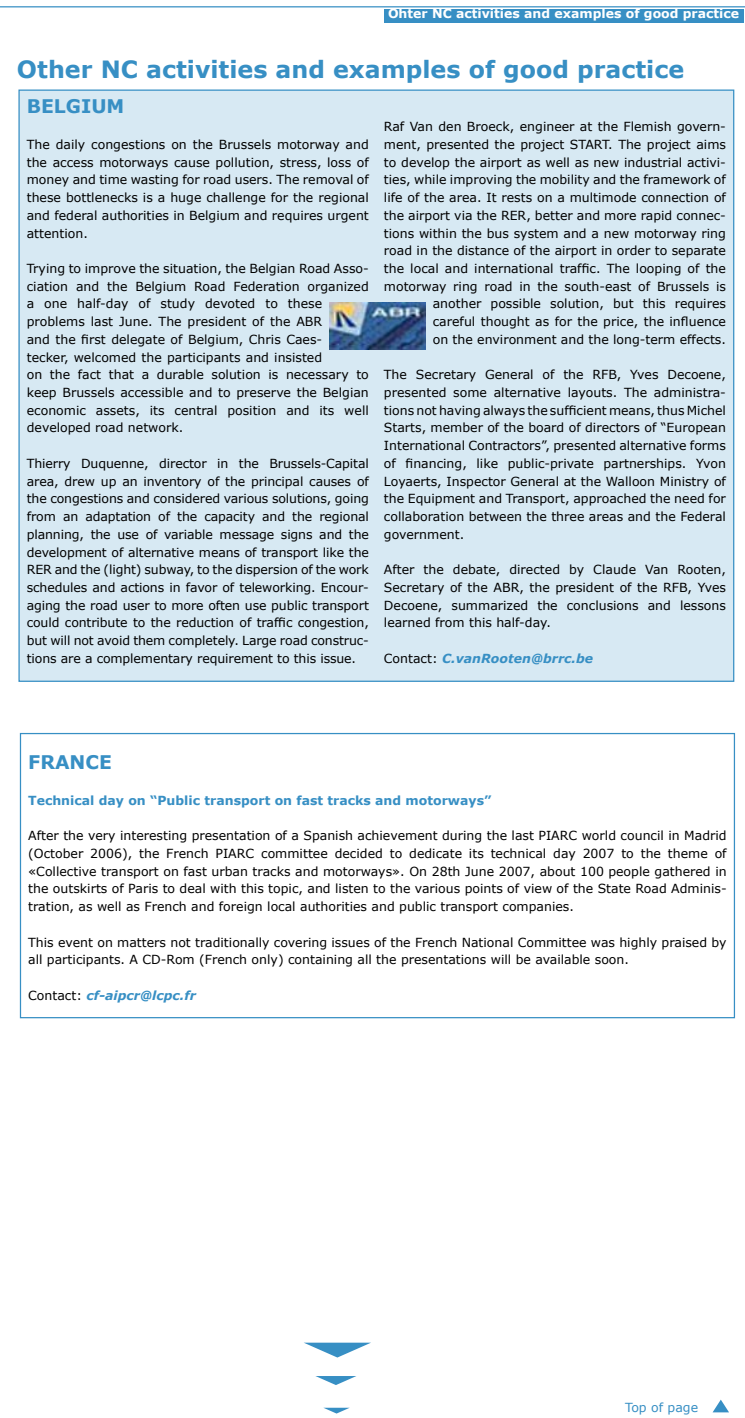
<style>
.page{position:relative;width:745px;height:1418px;background:#fff}
.page>*{position:absolute;margin:0;border:0;box-sizing:border-box;transform-origin:0 0}
.NC_News__Events_and_Activities{font:700 23.75px "Verdana";color:#378fc4}
.liens{font:700 18.75px "Verdana";color:#378fc4}
.Texte_courant{font:12.5px/17.8px "Verdana";color:#000;text-align:justify}
.Texte_courant-2{font:700 12.5px "Verdana";color:#378fc4}
.Texte_courant-3{font:italic 700 12.5px "Verdana";color:#378fc4}
.NC_News__Events_and_Activities-2{font:700 12.5px "Verdana";color:#fff}
.NC_News__Events_and_Activities-3{font:12.5px "Verdana";color:#378fc4}
.s1{font-weight:400;font-style:normal;color:#000}
</style>
<div class="page">
<svg style="left:713px;top:1399px;width:15px;height:13px"></svg>
<div style="left:19px;top:90px;width:714px;height:591px;background:#d7e9f3"></div>
<div style="left:384px;top:9px;width:358px;height:13px;background:#378fc4"></div>
<img style="left:329px;top:302px;width:96px;height:48px">
<hr style="left:0;top:6px;width:744px;height:1px;background:#378fc4">
<svg style="left:304px;top:1342px;width:67px;height:15px"></svg>
<svg style="left:315px;top:1376px;width:41px;height:8px"></svg>
<svg style="left:323px;top:1407px;width:26px;height:6px"></svg>
<p class="NC_News__Events_and_Activities-2" style="left:388px;top:6px;width:352px">Ohter NC activities and examples of good practice</p>
<p class="NC_News__Events_and_Activities" style="left:17px;top:55px;width:668px">Other NC activities and examples of good practice</p>
<p class="liens" style="left:27px;top:95px;width:99px">BELGIUM</p>
<p class="Texte_courant" style="left:27px;top:135px;width:343px">The daily congestions on the Brussels motorway and the access motorways cause pollution, stress, loss of money and time wasting for road users. The removal of these bottlenecks is a huge challenge for the regional and federal authorities in Belgium and requires urgent attention.</p>
<p class="Texte_courant" style="left:27px;top:259px;width:343px;text-align:left">Trying to improve the situation, the Belgian Road Asso&shy;ciation and the Belgium Road Federation organized a one half-day of study devoted to these problems last June. The president of the ABR<br>and the first delegate of Belgium, Chris Caes-<br>tecker, welcomed the participants and insisted<br>on the fact that a durable solution is necessary to keep Brussels accessible and to preserve the Belgian economic assets, its central position and its well developed road network.</p>
<p class="Texte_courant" style="left:27px;top:454px;width:343px">Thierry Duquenne, director in the Brussels-Capital area, drew up an inventory of the principal causes of the congestions and considered various solutions, going from an adaptation of the capacity and the regional planning, the use of variable message signs and the development of alternative means of transport like the RER and the (light) subway, to the dispersion of the work schedules and actions in favor of teleworking. Encour&shy;aging the road user to more often use public transport could contribute to the reduction of traffic congestion, but will not avoid them completely. Large road construc&shy;tions are a complementary requirement to this issue.</p>
<p class="Texte_courant" style="left:383px;top:117px;width:343px;text-align:right">Raf Van den Broeck, engineer at the Flemish govern&shy;ment, presented the project START. The project aims to develop the airport as well as new industrial activi&shy;ties, while improving the mobility and the framework of life of the area. It rests on a multimode connection of the airport via the RER, better and more rapid connec&shy;tions within the bus system and a new motorway ring road in the distance of the airport in order to separate the local and international traffic. The looping of the motorway ring road in the south-east of Brussels is another possible solution, but this requires<br>careful thought as for the price, the influence<br>on the environment and the long-term effects.</p>
<p class="Texte_courant" style="left:383px;top:365px;width:343px">The Secretary General of the RFB, Yves Decoene, presented some alternative layouts. The administra&shy;tions not having always the sufficient means, thus Michel Starts, member of the board of directors of “European International Contractors”, presented alternative forms of financing, like public-private partnerships. Yvon Loyaerts, Inspector General at the Walloon Ministry of the Equipment and Transport, approached the need for collaboration between the three areas and the Federal government.</p>
<p class="Texte_courant" style="left:383px;top:560px;width:343px">After the debate, directed by Claude Van Rooten, Secretary of the ABR, the president of the RFB, Yves Decoene, summarized the conclusions and lessons learned from this half-day.</p>
<p class="Texte_courant-3" style="left:383px;top:650px;width:211px"><span class="s1">Contact:</span> C.vanRooten@brrc.be</p>
<p class="liens" style="left:28px;top:750px;width:85px">FRANCE</p>
<p class="Texte_courant-2" style="left:28px;top:792px;width:464px">Technical day on “Public transport on fast tracks and motorways”</p>
<p class="Texte_courant" style="left:28px;top:826px;width:699px">After the very interesting presentation of a Spanish achievement during the last PIARC world council in Madrid (October 2006), the French PIARC committee decided to dedicate its technical day 2007 to the theme of «Collective transport on fast urban tracks and motorways». On 28th June 2007, about 100 people gathered in the outskirts of Paris to deal with this topic, and listen to the various points of view of the State Road Adminis&shy;tration, as well as French and foreign local authorities and public transport companies.</p>
<p class="Texte_courant" style="left:28px;top:932px;width:699px">This event on matters not traditionally covering issues of the French National Committee was highly praised by all participants. A CD-Rom (French only) containing all the presentations will be available soon.</p>
<p class="Texte_courant-3" style="left:28px;top:987px;width:169px"><span class="s1">Contact:</span> cf-aipcr@lcpc.fr</p>
<p class="NC_News__Events_and_Activities-3" style="left:624px;top:1399px;width:75px">Top of page</p>
</div>
